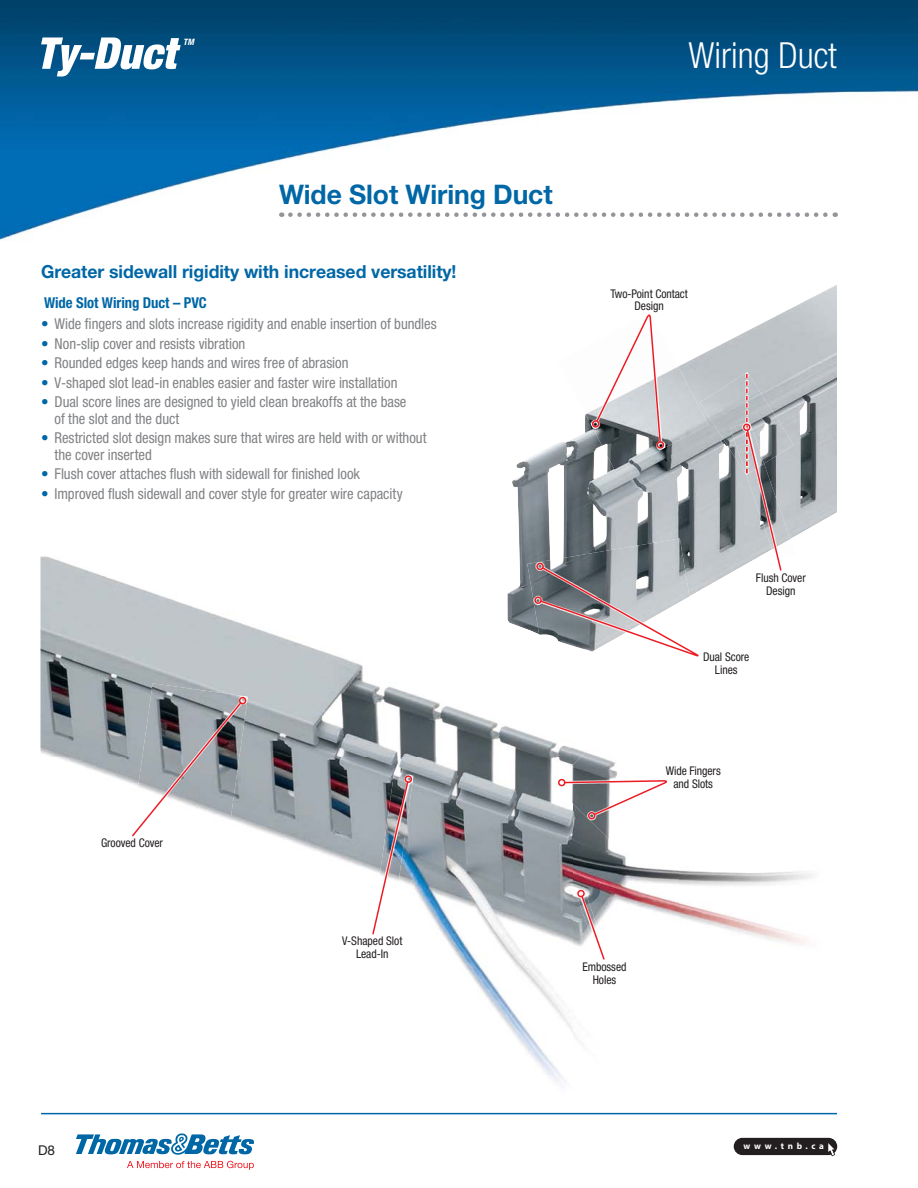
<style>
.page{position:relative;width:918px;height:1188px;background:#fff}
.page>*{position:absolute;margin:0;border:0;box-sizing:border-box;transform-origin:0 0}
.t1{font:300 condensed 36px "Helvetica Neue LT Std";color:#fff}
.t2{font:700 27px "Helvetica Neue LT Std";letter-spacing:-.005em;color:#0067a6}
.t3{font:700 18px "Helvetica Neue LT Std";letter-spacing:-.005em;color:#0067a6}
.t4{font:condensed 15px/16.5px "Helvetica Neue LT Std";letter-spacing:-.005em;color:#808285}
.t5{font:700 condensed 15px "Helvetica Neue LT Std";letter-spacing:-.005em;color:#0067a6}
.t6{font:13.5px "Helvetica Neue LT Std";color:#231f20}
.t7{font:condensed 12px/12.8px "Helvetica Neue LT Std";letter-spacing:-.005em;color:#231f20;text-align:center}
.t8{font:700 9px "Myriad Pro";letter-spacing:.4em;color:#fff}
.t9{font:italic 700 condensed 8.85px "Helvetica Neue LT Std";color:#fff}
.s1{font-weight:700;font-stretch:normal;color:#0067a6}
</style>
<div class="page">
<div style="left:734px;top:1138px;width:103px;height:17px;background:#231f20;border-radius:9px"></div>
<svg style="left:827px;top:1143px;width:8px;height:13px"></svg>
<img style="left:41px;top:556px;width:513px;height:202px">
<img style="left:678px;top:870px;width:159px;height:243px">
<img style="left:572px;top:841px;width:106px;height:272px">
<img style="left:41px;top:758px;width:105px;height:355px">
<img style="left:200px;top:758px;width:372px;height:355px">
<img style="left:0;top:0;width:918px;height:240px">
<hr style="left:41px;top:1113px;width:796px;height:1px;background:#0067a6">
<img style="left:507px;top:285px;width:330px;height:349px">
<img style="left:558px;top:313px;width:120px;height:143px">
<img style="left:586px;top:366px;width:123px;height:107px">
<svg style="left:592px;top:312px;width:73px;height:138px"></svg>
<img style="left:539px;top:558px;width:161px;height:125px">
<img style="left:527px;top:538px;width:163px;height:113px">
<svg style="left:539px;top:566px;width:162px;height:91px"></svg>
<div style="left:536px;top:562px;width:8px;height:8px;border:2px solid #ed1c24;border-radius:50%"></div>
<div style="left:534px;top:596px;width:8px;height:8px;border:2px solid #ed1c24;border-radius:50%"></div>
<img style="left:554px;top:742px;width:64px;height:99px">
<svg style="left:556px;top:778px;width:111px;height:43px"></svg>
<img style="left:575px;top:888px;width:33px;height:74px">
<svg style="left:576px;top:889px;width:30px;height:72px"></svg>
<img style="left:371px;top:773px;width:43px;height:165px">
<img style="left:371px;top:780px;width:38px;height:156px">
<div style="left:404px;top:775px;width:8px;height:8px;border:2px solid #ed1c24;border-radius:50%"></div>
<img style="left:131px;top:683px;width:117px;height:167px">
<svg style="left:131px;top:701px;width:112px;height:137px"></svg>
<div style="left:239px;top:697px;width:8px;height:8px;border:2px solid #ed1c24;border-radius:50%"></div>
<img style="left:700px;top:372px;width:94px;height:103px">
<img style="left:783px;top:521px;width:13px;height:35px">
<img style="left:783px;top:556px;width:16px;height:16px">
<img style="left:783px;top:464px;width:7px;height:85px">
<img style="left:730px;top:421px;width:12px;height:54px">
<svg style="left:742px;top:374px;width:41px;height:198px;background:#b8b3b7"></svg>
<svg style="left:127px;top:1161px;width:127px;height:9px"></svg>
<svg style="left:76px;top:1133px;width:178px;height:22px"></svg>
<svg style="left:290px;top:212px;width:546px;height:5px"></svg>
<svg style="left:41px;top:37px;width:140px;height:40px"></svg>
<p class="t9" style="left:183px;top:36px;width:12px">TM</p>
<h1 class="t1" style="left:689px;top:34px;width:150px">Wiring Duct</h1>
<h2 class="t2" style="left:279px;top:185px;width:275px">Wide Slot Wiring Duct</h2>
<p class="t3" style="left:41px;top:266px;width:417px">Greater sidewall rigidity with increased versatility!</p>
<p class="t5" style="left:44px;top:298px;width:164px">Wide Slot Wiring Duct – PVC</p>
<p class="t4" style="left:41px;top:318px;width:397px"><span class="s1">•</span> Wide fingers and slots increase rigidity and enable insertion of bundles</p>
<p class="t4" style="left:41px;top:337px;width:206px"><span class="s1">•</span> Non-slip cover and resists vibration</p>
<p class="t4" style="left:41px;top:357px;width:309px"><span class="s1">•</span> Rounded edges keep hands and wires free of abrasion</p>
<p class="t4" style="left:41px;top:376px;width:358px"><span class="s1">•</span> V-shaped slot lead-in enables easier and faster wire installation</p>
<p class="t4" style="left:55px;top:396px;width:353px;text-indent:-14px"><span class="s1">•</span> Dual score lines are designed to yield clean breakoffs at the base of the slot and the duct</p>
<p class="t4" style="left:55px;top:432px;width:374px;text-indent:-14px"><span class="s1">•</span> Restricted slot design makes sure that wires are held with or without the cover inserted</p>
<p class="t4" style="left:41px;top:468px;width:321px"><span class="s1">•</span> Flush cover attaches flush with sidewall for finished look</p>
<p class="t4" style="left:41px;top:487px;width:363px"><span class="s1">•</span> Improved flush sidewall and cover style for greater wire capacity</p>
<p class="t7" style="left:610px;top:289px;width:79px">Two-Point Contact<br>Design</p>
<p class="t7" style="left:756px;top:573px;width:51px">Flush Cover<br>Design</p>
<p class="t7" style="left:703px;top:652px;width:48px">Dual Score<br>Lines</p>
<p class="t7" style="left:101px;top:838px;width:64px">Grooved Cover</p>
<p class="t7" style="left:342px;top:936px;width:62px">V-Shaped Slot<br>Lead-In</p>
<p class="t7" style="left:666px;top:766px;width:57px">Wide Fingers and Slots</p>
<p class="t7" style="left:582px;top:962px;width:46px">Embossed<br>Holes</p>
<p class="t6" style="left:38px;top:1142px;width:19px">D8</p>
<p class="t8" style="left:744px;top:1141px;width:82px">www.tnb.ca</p>
</div>
